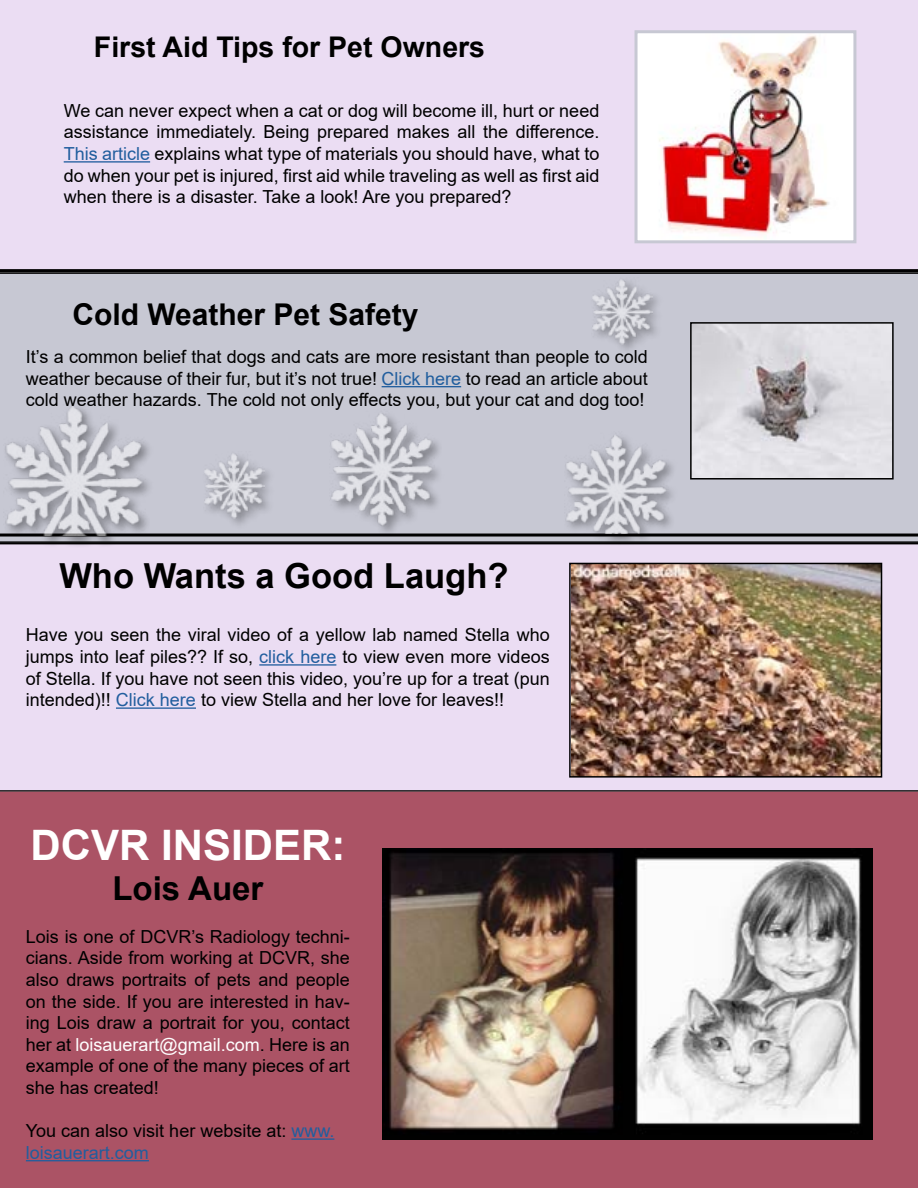
<style>
.page{position:relative;width:918px;height:1188px;background:#fff}
.page>*{position:absolute;margin:0;border:0;box-sizing:border-box;transform-origin:0 0}
.t1{font:700 42px "Arial";color:#fff}
.t2{font:700 34.5px "Arial";color:#000}
.t3{font:700 33px "Arial";color:#000}
.t4{font:700 30px "Arial";color:#000}
.t5{font:700 28.5px "Arial";color:#000}
.t6{font:18px/21.6px "Arial";color:#000;text-align:justify}
.s1{color:#215e9e}
.s2{color:#fff}
</style>
<div class="page">
<div style="left:0;top:543px;width:918px;height:249px;background:#ebddf3"></div>
<div style="left:0;top:0;width:918px;height:269px;background:#ebddf3"></div>
<div style="left:0;top:272px;width:918px;height:271px;background:#c7c8d3"></div>
<hr style="left:0;top:534px;width:918px;height:3px;background:#000">
<hr style="left:0;top:269px;width:918px;height:3px;background:#000">
<img style="left:693px;top:325px;width:198px;height:152px">
<div style="left:690px;top:322px;width:204px;height:158px;border:2px solid #000"></div>
<hr style="left:259px;top:664px;width:77px;height:2px;background:#215e9e">
<hr style="left:116px;top:707px;width:80px;height:2px;background:#215e9e">
<img style="left:572px;top:566px;width:307px;height:209px">
<div style="left:569px;top:563px;width:313px;height:215px;border:2px solid #000"></div>
<div style="left:0;top:792px;width:918px;height:396px;background:#ab5365"></div>
<hr style="left:291px;top:1138px;width:43px;height:2px;background:#215e9e">
<hr style="left:26px;top:1160px;width:123px;height:1px;background:#215e9e">
<img style="left:382px;top:849px;width:490px;height:291px">
<hr style="left:64px;top:161px;width:86px;height:2px;background:#215e9e">
<img style="left:639px;top:34px;width:213px;height:205px">
<div style="left:635px;top:30px;width:221px;height:213px;border:3px solid #c7c8d3"></div>
<hr style="left:382px;top:386px;width:79px;height:1px;background:#215e9e">
<div style="left:2px;top:402px;width:152px;height:146px;background:#000;opacity:.75"></div>
<img style="left:3px;top:401px;width:143px;height:134px">
<div style="left:203px;top:450px;width:73px;height:80px;background:#000;opacity:.75"></div>
<img style="left:204px;top:451px;width:60px;height:68px">
<div style="left:329px;top:411px;width:115px;height:127px;background:#000;opacity:.75"></div>
<img style="left:330px;top:410px;width:105px;height:116px">
<div style="left:590px;top:276px;width:74px;height:79px;background:#000;opacity:.75"></div>
<img style="left:591px;top:277px;width:61px;height:68px">
<div style="left:562px;top:431px;width:116px;height:116px;background:#000;opacity:.75"></div>
<img style="left:565px;top:431px;width:103px;height:103px">
<h3 class="t5" style="left:94px;top:27px;width:393px">First Aid Tips for Pet Owners</h3>
<p class="t6" style="left:64px;top:100px;width:537px">We can never expect when a cat or dog will become ill, hurt or need assistance immediately. Being prepared makes all the difference.<br><span class="s1">This article</span> explains what type of materials you should have, what to do when your pet is injured, first aid while traveling as well as first aid when there is a disaster. Take a look! Are you prepared?</p>
<h3 class="t4" style="left:72px;top:294px;width:348px">Cold Weather Pet Safety</h3>
<p class="t6" style="left:26px;top:346px;width:624px">It’s a common belief that dogs and cats are more resistant than people to cold weather because of their fur, but it’s not true! <span class="s1">Click here</span> to read an article about cold weather hazards. The cold not only effects you, but your cat and dog too!</p>
<h2 class="t2" style="left:59px;top:551px;width:451px">Who Wants a Good Laugh?</h2>
<p class="t6" style="left:26px;top:624px;width:525px">Have you seen the viral video of a yellow lab named Stella who jumps into leaf piles?? If so, <span class="s1">click here</span> to view even more videos of Stella. If you have not seen this video, you’re up for a treat (pun intended)!! <span class="s1">Click here</span> to view Stella and her love for leaves!!</p>
<h1 class="t1" style="left:30px;top:816px;width:317px">DCVR INSIDER:</h1>
<h3 class="t3" style="left:112px;top:865px;width:152px">Lois Auer</h3>
<p class="t6" style="left:26px;top:926px;width:326px">Lois is one of DCVR’s Radiology techni&shy;cians. Aside from working at DCVR, she also draws portraits of pets and people on the side. If you are interested in hav&shy;ing Lois draw a portrait for you, contact her at <span class="s2">loisauerart@gmail.com</span>. Here is an example of one of the many pieces of art she has created!</p>
<p class="t6" style="left:26px;top:1120px;width:310px">You can also visit her website at: <span class="s1">www. loisauerart.com</span></p>
</div>
